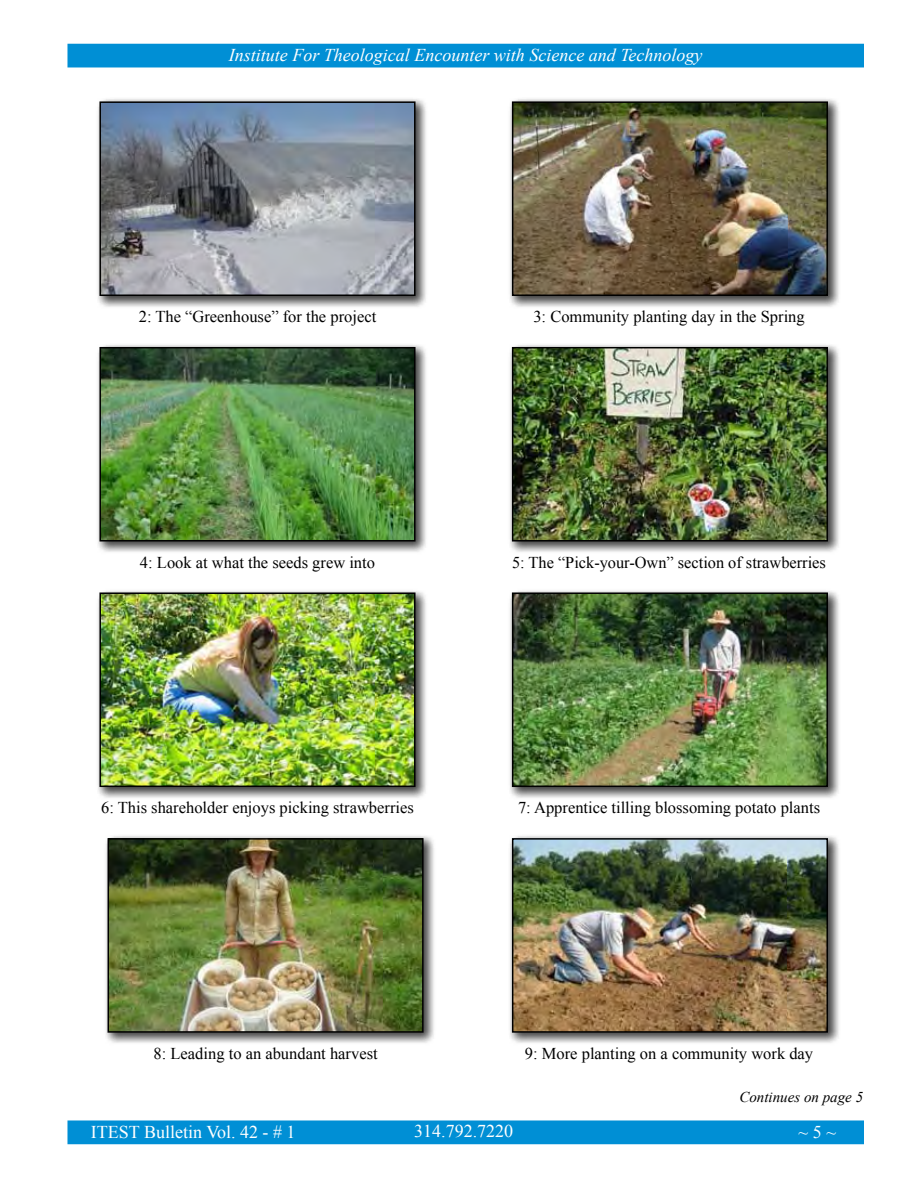
<style>
.page{position:relative;width:918px;height:1188px;background:#fff}
.page>*{position:absolute;margin:0;border:0;box-sizing:border-box;transform-origin:0 0}
.t1{font:italic 18px "Times New Roman";color:#fff}
.t2{font:18px "Times New Roman";color:#fff}
.t3{font:16.5px "Times New Roman";color:#000}
.t4{font:italic 15px "Times New Roman";color:#000}
</style>
<div class="page">
<div style="left:68px;top:44px;width:795px;height:23px;background:#008fd5"></div>
<div style="left:68px;top:1121px;width:795px;height:23px;background:#008fd5"></div>
<div style="left:67px;top:1120px;width:797px;height:24px;border:2px solid #008fd5"></div>
<img style="left:98px;top:99px;width:328px;height:208px">
<img style="left:102px;top:104px;width:311px;height:189px">
<div style="left:99px;top:101px;width:317px;height:195px;border:2px solid #000"></div>
<img style="left:510px;top:99px;width:329px;height:208px">
<img style="left:515px;top:104px;width:310px;height:189px">
<div style="left:512px;top:101px;width:316px;height:195px;border:2px solid #000"></div>
<img style="left:98px;top:345px;width:328px;height:207px">
<img style="left:102px;top:350px;width:311px;height:189px">
<div style="left:99px;top:347px;width:317px;height:195px;border:2px solid #000"></div>
<img style="left:510px;top:345px;width:329px;height:207px">
<img style="left:515px;top:350px;width:310px;height:189px">
<div style="left:512px;top:347px;width:316px;height:195px;border:2px solid #000"></div>
<img style="left:98px;top:591px;width:328px;height:207px">
<img style="left:102px;top:595px;width:311px;height:189px">
<div style="left:99px;top:592px;width:317px;height:195px;border:2px solid #000"></div>
<img style="left:510px;top:591px;width:329px;height:207px">
<img style="left:515px;top:595px;width:310px;height:189px">
<div style="left:512px;top:592px;width:316px;height:195px;border:2px solid #000"></div>
<img style="left:106px;top:836px;width:328px;height:207px">
<img style="left:111px;top:841px;width:310px;height:189px">
<div style="left:108px;top:838px;width:316px;height:195px;border:2px solid #000"></div>
<img style="left:510px;top:836px;width:329px;height:207px">
<img style="left:515px;top:841px;width:310px;height:189px">
<div style="left:512px;top:838px;width:316px;height:195px;border:2px solid #000"></div>
<p class="t1" style="left:229px;top:43px;width:475px">Institute For Theological Encounter with Science and Technology</p>
<p class="t3" style="left:139px;top:306px;width:239px">2: The “Greenhouse” for the project</p>
<p class="t3" style="left:533px;top:306px;width:273px">3: Community planting day in the Spring</p>
<p class="t3" style="left:140px;top:551px;width:237px">4: Look at what the seeds grew into</p>
<p class="t3" style="left:512px;top:551px;width:315px">5: The “Pick-your-Own” section of strawberries</p>
<p class="t3" style="left:101px;top:797px;width:314px">6: This shareholder enjoys picking strawberries</p>
<p class="t3" style="left:518px;top:797px;width:304px">7: Apprentice tilling blossoming potato plants</p>
<p class="t3" style="left:154px;top:1042px;width:226px">8: Leading to an abundant harvest</p>
<p class="t3" style="left:525px;top:1042px;width:290px">9: More planting on a community work day</p>
<p class="t4" style="left:739px;top:1086px;width:125px">Continues on page 5</p>
<p class="t2" style="left:91px;top:1120px;width:206px">ITEST Bulletin Vol. 42 - # 1</p>
<p class="t2" style="left:414px;top:1119px;width:100px">314.792.7220</p>
<p class="t2" style="left:799px;top:1120px;width:39px">~ 5 ~</p>
</div>
